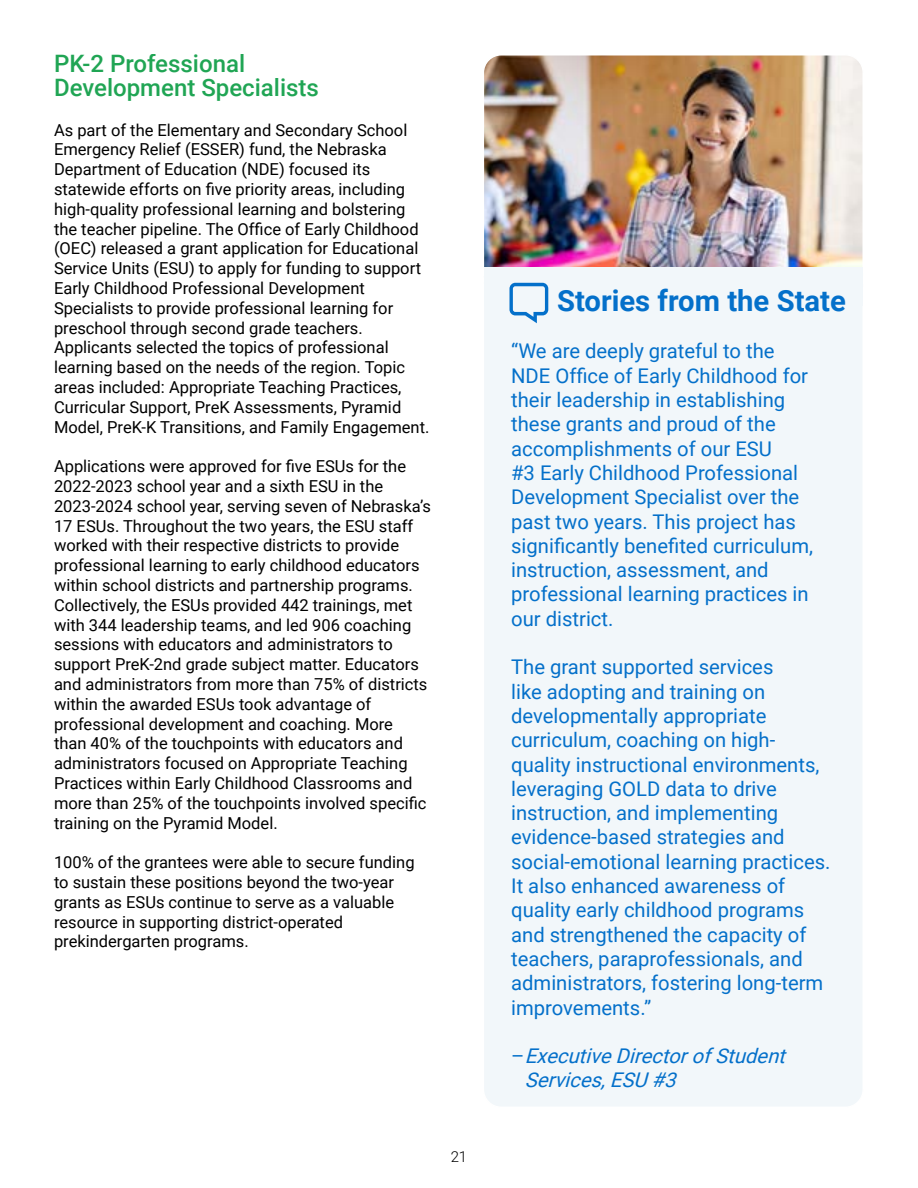
<style>
.page{position:relative;width:918px;height:1188px;background:#fff}
.page>*{position:absolute;margin:0;border:0;box-sizing:border-box;transform-origin:0 0}
.t1{font:700 29.25px "Roboto";color:#0470ca}
.t2{font:500 24px/24px "Roboto";color:#20a554}
.t3{font:20.25px/24.3px "Roboto";color:#0470ca}
.t4{font:italic 20.25px/24.3px "Roboto";color:#0470ca}
.t5{font:16.5px/19.8px "Roboto";color:#000}
.t6{font:300 15px "Roboto";color:#000}
.s1{font-style:normal}
</style>
<div class="page">
<img style="left:486px;top:57px;width:375px;height:210px">
<div style="left:483px;top:54px;width:381px;height:238px;border:2px solid #fff;border-radius:18px"></div>
<div style="left:483px;top:269px;width:380px;height:838px;background:#f2f7fa;border-radius:18px"></div>
<div style="left:484px;top:267px;width:379px;height:38px;background:#f2f7fa"></div>
<svg style="left:509px;top:283px;width:39px;height:40px"></svg>
<h2 class="t2" style="left:54px;top:51px;width:266px">PK-2 Professional<br>Development Specialists</h2>
<p class="t5" style="left:54px;top:119px;width:377px">As part of the Elementary and Secondary School Emergency Relief (ESSER) fund, the Nebraska Department of Education (NDE) focused its statewide efforts on five priority areas, including high-quality professional learning and bolstering the teacher pipeline. The Office of Early Childhood (OEC) released a grant application for Educational Service Units (ESU) to apply for funding to support Early Childhood Professional Development Specialists to provide professional learning for preschool through second grade teachers.<br>Applicants selected the topics of professional learning based on the needs of the region. Topic areas included: Appropriate Teaching Practices, Curricular Support, PreK Assessments, Pyramid Model, PreK-K Transitions, and Family Engagement.</p>
<p class="t5" style="left:54px;top:456px;width:379px">Applications were approved for five ESUs for the 2022-2023 school year and a sixth ESU in the 2023-2024 school year, serving seven of Nebraska’s 17 ESUs. Throughout the two years, the ESU staff worked with their respective districts to provide professional learning to early childhood educators within school districts and partnership programs.<br>Collectively, the ESUs provided 442 trainings, met with 344 leadership teams, and led 906 coaching sessions with educators and administrators to support PreK-2nd grade subject matter. Educators and administrators from more than 75% of districts within the awarded ESUs took advantage of professional development and coaching. More<br>than 40% of the touchpoints with educators and administrators focused on Appropriate Teaching Practices within Early Childhood Classrooms and more than 25% of the touchpoints involved specific training on the Pyramid Model.</p>
<p class="t5" style="left:54px;top:852px;width:362px">100% of the grantees were able to secure funding to sustain these positions beyond the two-year grants as ESUs continue to serve as a valuable resource in supporting district-operated prekindergarten programs.</p>
<p class="t6" style="left:451px;top:1146px;width:18px">21</p>
<h1 class="t1" style="left:557px;top:280px;width:290px">Stories from the State</h1>
<p class="t3" style="left:511px;top:338px;width:303px">“We are deeply grateful to the<br>NDE Office of Early Childhood for their leadership in establishing these grants and proud of the accomplishments of our ESU<br>#3 Early Childhood Professional<br>Development Specialist over the past two years. This project has significantly benefited curriculum, instruction, assessment, and professional learning practices in our district.</p>
<p class="t3" style="left:511px;top:654px;width:321px">The grant supported services<br>like adopting and training on developmentally appropriate curriculum, coaching on high&shy;quality instructional environments, leveraging GOLD data to drive instruction, and implementing evidence-based strategies and social-emotional learning practices.<br>It also enhanced awareness of quality early childhood programs and strengthened the capacity of teachers, paraprofessionals, and administrators, fostering long-term improvements.”</p>
<p class="t4" style="left:525px;top:1043px;width:269px;text-indent:-14px"><span class="s1">–</span> ExecutiveDirectorofStudent<br>Services,ESU#3</p>
</div>
